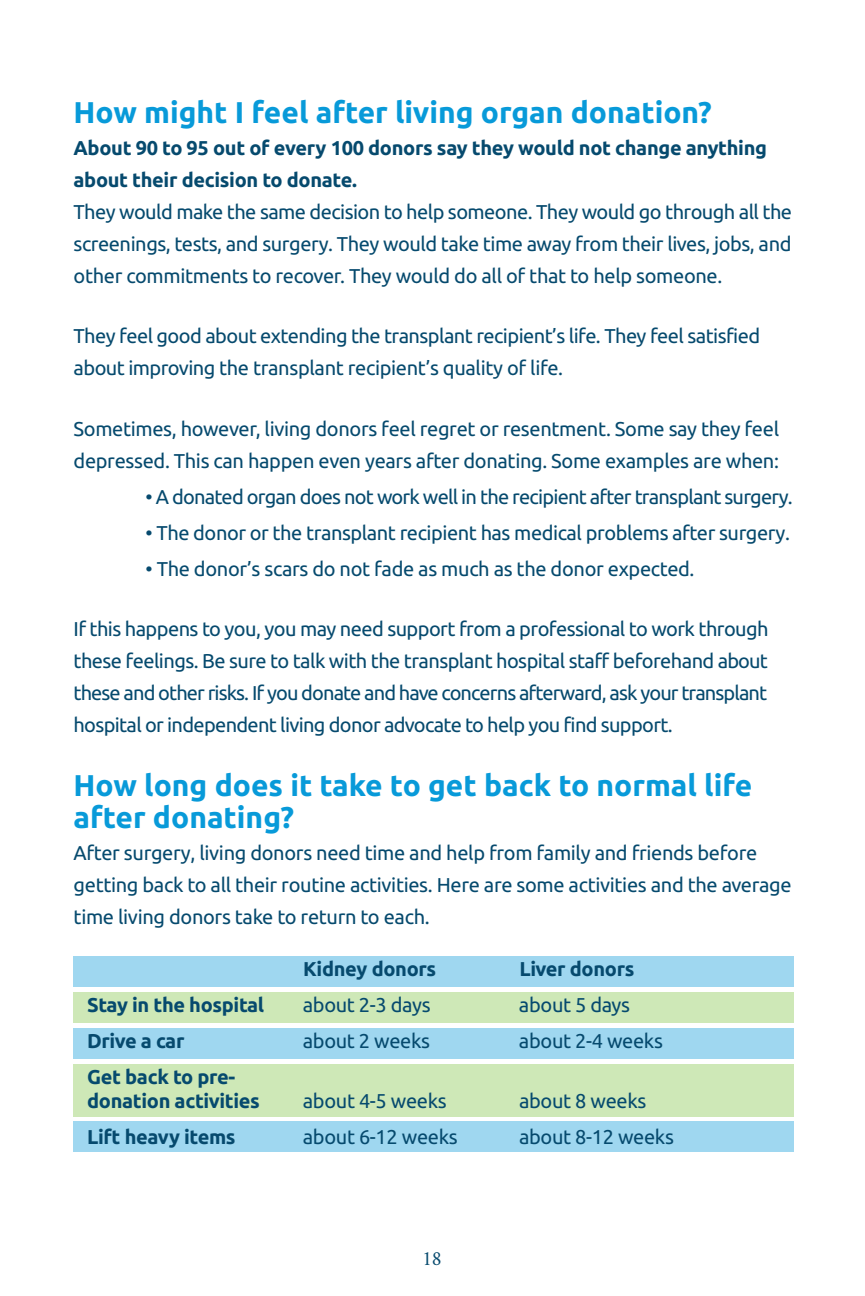
<style>
.page{position:relative;width:865px;height:1296px;background:#fff}
.page>*{position:absolute;margin:0;border:0;box-sizing:border-box;transform-origin:0 0}
.t1{font:700 30px/32px "Ubuntu";color:#089ad9}
.t2{font:20px/32px "Ubuntu";letter-spacing:-.015em;color:#064a6e}
.t3{font:700 20px/32px "Ubuntu";letter-spacing:-.015em;color:#064a6e}
.t4{font:20px "Ubuntu";letter-spacing:-.04em;color:#064a6e}
.t5{font:20px "Crimson";color:#064a6e}
</style>
<div class="page">
<div style="left:73px;top:1063px;width:720px;height:53px;background:#cee8b7"></div>
<div style="left:73px;top:991px;width:720px;height:31px;background:#cee8b7"></div>
<div style="left:73px;top:955px;width:720px;height:31px;background:#9fd7f0"></div>
<div style="left:73px;top:1027px;width:720px;height:31px;background:#9fd7f0"></div>
<div style="left:73px;top:1120px;width:720px;height:31px;background:#9fd7f0"></div>
<h3 class="t1" style="left:74px;top:96px;width:639px">How might I feel after living organ donation?</h3>
<h4 class="t3" style="left:74px;top:132px;width:694px">About 90 to 95 out of every 100 donors say they would not change anything about their decision to donate.</h4>
<p class="t2" style="left:74px;top:195px;width:719px;text-align:justify">They would make the same decision to help someone. They would go through all the screenings, tests, and surgery. They would take time away from their lives, jobs, and other commitments to recover. They would do all of that to help someone.</p>
<p class="t2" style="left:74px;top:319px;width:687px">They feel good about extending the transplant recipient’s life. They feel satisfied about improving the transplant recipient’s quality of life.</p>
<p class="t2" style="left:74px;top:411px;width:706px">Sometimes, however, living donors feel regret or resentment. Some say they feel depressed. This can happen even years after donating. Some examples are when:</p>
<p class="t4" style="left:146px;top:484px;width:648px">• A donated organ does not work well in the recipient after transplant surgery.</p>
<p class="t2" style="left:146px;top:515px;width:645px">• The donor or the transplant recipient has medical problems after surgery.</p>
<p class="t2" style="left:146px;top:551px;width:550px">• The donor’s scars do not fade as much as the donor expected.</p>
<p class="t2" style="left:74px;top:611px;width:696px;text-align:justify">If this happens to you, you may need support from a professional to work through these feelings. Be sure to talk with the transplant hospital staff beforehand about these and other risks. If you donate and have concerns afterward, ask your transplant hospital or independent living donor advocate to help you find support.</p>
<h3 class="t1" style="left:74px;top:768px;width:680px">How long does it take to get back to normal life after donating?</h3>
<p class="t2" style="left:74px;top:835px;width:719px">After surgery, living donors need time and help from family and friends before getting back to all their routine activities. Here are some activities and the average time living donors take to return to each.</p>
<p class="t3" style="left:303px;top:952px;width:134px">Kidney donors</p>
<p class="t3" style="left:519px;top:952px;width:116px">Liver donors</p>
<p class="t3" style="left:87px;top:988px;width:179px">Stay in the hospital</p>
<p class="t2" style="left:303px;top:987px;width:129px">about 2-3 days</p>
<p class="t2" style="left:519px;top:987px;width:113px">about 5 days</p>
<p class="t3" style="left:87px;top:1024px;width:99px">Drive a car</p>
<p class="t2" style="left:303px;top:1023px;width:129px">about 2 weeks</p>
<p class="t2" style="left:519px;top:1023px;width:145px">about 2-4 weeks</p>
<p class="t3" style="left:87px;top:1064px;width:174px;line-height:24px">Get back to pre&shy;donation activities</p>
<p class="t2" style="left:303px;top:1083px;width:145px">about 4-5 weeks</p>
<p class="t2" style="left:519px;top:1083px;width:129px">about 8 weeks</p>
<p class="t3" style="left:87px;top:1120px;width:150px">Lift heavy items</p>
<p class="t2" style="left:303px;top:1119px;width:156px">about 6-12 weeks</p>
<p class="t2" style="left:519px;top:1119px;width:156px">about 8-12 weeks</p>
<p class="t5" style="left:422px;top:1250px;width:21px">18</p>
</div>
